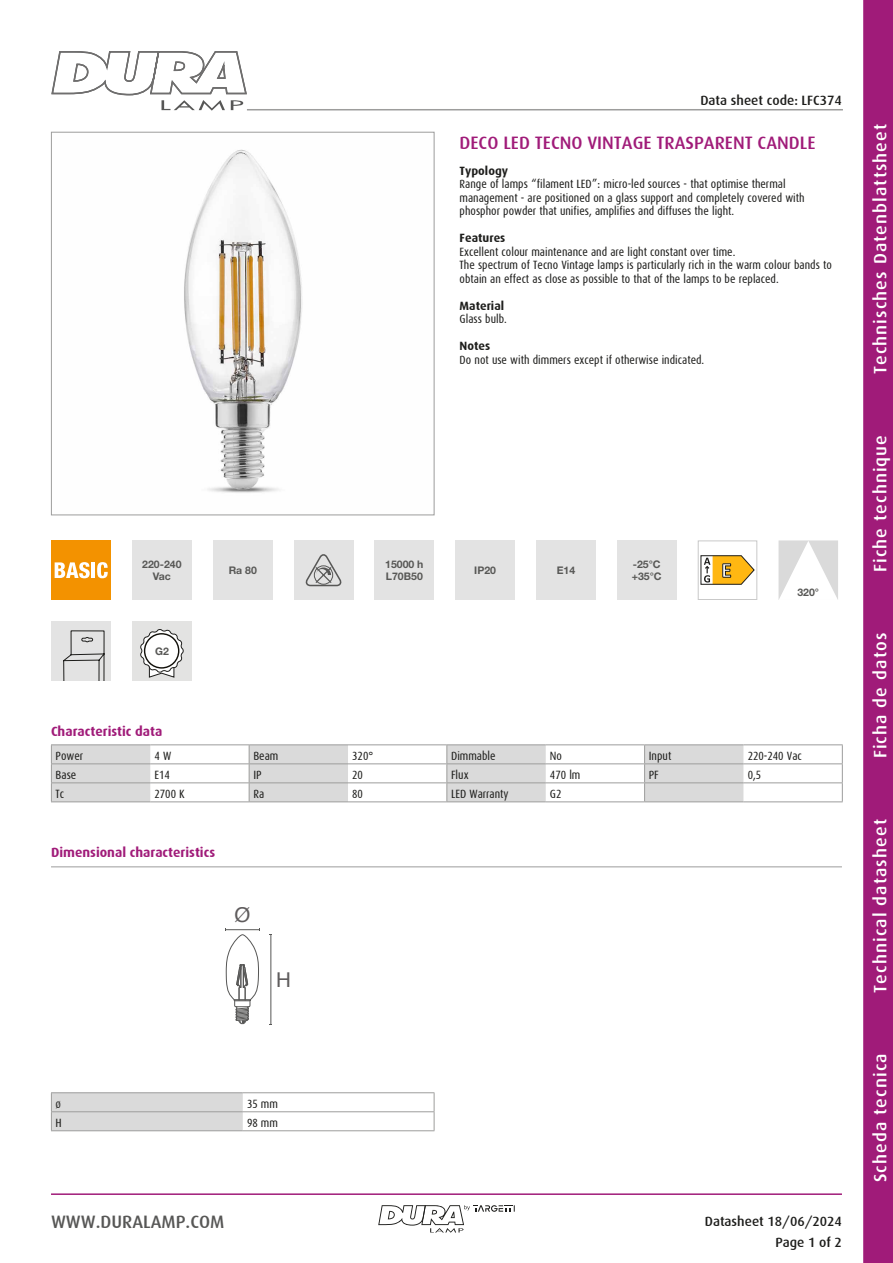
<style>
.page{position:relative;width:893px;height:1263px;background:#fff}
.page>*{position:absolute;margin:0;border:0;box-sizing:border-box;transform-origin:0 0}
.t1{font:700 21.3px "Calibri";color:#fff}
.t2{font:20.4px "Helvetica";color:#5f5c5d}
.t3{font:500 18px "Dax";letter-spacing:.06em;color:#fff}
.t4{font:500 18px "Dax";color:#a01b79}
.t5{font:500 18px "Dax";color:#575756}
.t6{font:500 13.5px/21.3px "Dax";color:#1d1d1b;text-align:right}
.t7{font:700 13.5px "Dax";color:#a01b79}
.t8{font:12px/13.5px "Dax Condensed";color:#1d1d1b}
.t9{font:700 12px "Dax";color:#1d1d1b}
.t10{font:700 10.5px/12.6px "Helvetica Neue LT Std";color:#585856}
</style>
<div class="page">
<svg style="left:863px;top:0;width:30px;height:1263px;background:#a2207b"></svg>
<hr style="left:51px;top:1193px;width:791px;height:2px;background:#a01b79">
<svg style="left:51px;top:51px;width:197px;height:60px"></svg>
<svg style="left:378px;top:1205px;width:137px;height:28px"></svg>
<hr style="left:247px;top:109px;width:596px;height:1px;background:#9d9d9c">
<img style="left:184px;top:149px;width:118px;height:344px">
<div style="left:51px;top:132px;width:383px;height:383px;border:1px solid #9d9d9c"></div>
<div style="left:51px;top:540px;width:60px;height:60px;background:#f39200"></div>
<svg style="left:55px;top:562px;width:35px;height:16px"></svg>
<hr style="left:91px;top:562px;width:4px;height:16px;background:#fff">
<svg style="left:97px;top:562px;width:11px;height:16px"></svg>
<div style="left:617px;top:540px;width:59px;height:60px;background:#e3e3e3"></div>
<div style="left:375px;top:540px;width:59px;height:60px;background:#e3e3e3"></div>
<div style="left:132px;top:621px;width:60px;height:60px;background:#e3e3e2"></div>
<svg style="left:140px;top:629px;width:43px;height:49px"></svg>
<div style="left:145px;top:634px;width:33px;height:33px;background:#fff;border-radius:50%"></div>
<div style="left:132px;top:540px;width:60px;height:60px;background:#e3e3e3"></div>
<div style="left:698px;top:540px;width:59px;height:60px;border:1px solid #c9c9c9"></div>
<svg style="left:700px;top:555px;width:55px;height:30px"></svg>
<div style="left:455px;top:540px;width:60px;height:60px;background:#e3e3e3"></div>
<div style="left:213px;top:540px;width:60px;height:60px;background:#e3e3e3"></div>
<svg style="left:778px;top:540px;width:60px;height:60px"></svg>
<div style="left:536px;top:540px;width:60px;height:60px;background:#e3e3e3"></div>
<div style="left:294px;top:540px;width:59px;height:60px;background:#e3e3e3"></div>
<svg style="left:305px;top:554px;width:37px;height:33px"></svg>
<div style="left:51px;top:621px;width:60px;height:60px;background:#e3e3e3"></div>
<svg style="left:63px;top:630px;width:42px;height:51px"></svg>
<hr style="left:51px;top:744px;width:99px;height:1px;background:#9d9d9c">
<hr style="left:150px;top:744px;width:99px;height:1px;background:#9d9d9c">
<hr style="left:348px;top:744px;width:99px;height:1px;background:#9d9d9c">
<hr style="left:546px;top:744px;width:99px;height:1px;background:#9d9d9c">
<hr style="left:743px;top:744px;width:100px;height:1px;background:#9d9d9c">
<hr style="left:743px;top:763px;width:100px;height:1px;background:#9d9d9c">
<hr style="left:743px;top:782px;width:100px;height:1px;background:#9d9d9c">
<svg style="left:842px;top:745px;width:1px;height:56px"></svg>
<hr style="left:743px;top:801px;width:100px;height:1px;background:#9d9d9c">
<hr style="left:249px;top:744px;width:99px;height:1px;background:#9d9d9c">
<hr style="left:447px;top:744px;width:99px;height:1px;background:#9d9d9c">
<hr style="left:645px;top:744px;width:98px;height:1px;background:#9d9d9c">
<svg style="left:51px;top:745px;width:692px;height:57px"></svg>
<hr style="left:645px;top:801px;width:98px;height:1px;background:#9d9d9c">
<hr style="left:51px;top:1092px;width:192px;height:1px;background:#9d9d9c">
<hr style="left:243px;top:1092px;width:191px;height:1px;background:#9d9d9c">
<svg style="left:51px;top:1093px;width:192px;height:37px;background:#d7d7d7"></svg>
<hr style="left:243px;top:1111px;width:191px;height:1px;background:#9d9d9c">
<svg style="left:434px;top:1093px;width:1px;height:37px"></svg>
<hr style="left:51px;top:1130px;width:192px;height:1px;background:#9d9d9c">
<hr style="left:243px;top:1130px;width:191px;height:1px;background:#9d9d9c">
<svg style="left:225px;top:928px;width:35px;height:96px"></svg>
<hr style="left:271px;top:935px;width:1px;height:89px;background:#575756">
<hr style="left:51px;top:866px;width:791px;height:1px;background:#9d9d9c">
<p class="t6" style="left:700px;top:90px;width:143px">Data sheet code: LFC374</p>
<h3 class="t4" style="left:460px;top:132px;width:357px">DECO LED TECNO VINTAGE TRASPARENT CANDLE</h3>
<p class="t9" style="left:460px;top:164px;width:50px">Typology</p>
<p class="t8" style="left:460px;top:178px;width:347px">Range of lamps “filament LED”: micro-led sources - that optimise thermal management - are positioned on a glass support and completely covered with phosphor powder that unifies, amplifies and diffuses the light.</p>
<p class="t9" style="left:460px;top:232px;width:47px">Features</p>
<p class="t8" style="left:460px;top:245px;width:374px">Excellent colour maintenance and are light constant over time.<br>The spectrum of Tecno Vintage lamps is particularly rich in the warm colour bands to obtain an effect as close as possible to that of the lamps to be replaced.</p>
<p class="t9" style="left:460px;top:299px;width:46px">Material</p>
<p class="t8" style="left:460px;top:313px;width:49px">Glass bulb.</p>
<p class="t9" style="left:460px;top:340px;width:32px">Notes</p>
<p class="t8" style="left:460px;top:353px;width:246px">Do not use with dimmers except if otherwise indicated.</p>
<p class="t10" style="left:142px;top:557px;width:41px;text-align:center">220-240<br>Vac</p>
<p class="t10" style="left:229px;top:564px;width:30px">Ra 80</p>
<p class="t10" style="left:474px;top:564px;width:23px">IP20</p>
<p class="t10" style="left:385px;top:557px;width:40px">15000 h<br>L70B50</p>
<p class="t10" style="left:155px;top:644px;width:15px">G2</p>
<p class="t10" style="left:557px;top:564px;width:20px">E14</p>
<p class="t10" style="left:632px;top:557px;width:31px">-25°C +35°C</p>
<h1 class="t1" style="left:721px;top:555px;width:12px">E</h1>
<p class="t10" style="left:797px;top:585px;width:23px">320°</p>
<p class="t7" style="left:51px;top:723px;width:113px">Characteristic data</p>
<p class="t8" style="left:56px;top:749px;width:29px">Power</p>
<p class="t8" style="left:155px;top:749px;width:18px">4 W</p>
<p class="t8" style="left:253px;top:749px;width:27px">Beam</p>
<p class="t8" style="left:352px;top:749px;width:23px">320°</p>
<p class="t8" style="left:451px;top:749px;width:46px">Dimmable</p>
<p class="t8" style="left:550px;top:749px;width:14px">No</p>
<p class="t8" style="left:649px;top:749px;width:24px">Input</p>
<p class="t8" style="left:748px;top:749px;width:56px">220-240 Vac</p>
<p class="t8" style="left:56px;top:768px;width:22px">Base</p>
<p class="t8" style="left:154px;top:768px;width:17px">E14</p>
<p class="t8" style="left:253px;top:768px;width:10px">IP</p>
<p class="t8" style="left:352px;top:768px;width:12px">20</p>
<p class="t8" style="left:451px;top:768px;width:19px">Flux</p>
<p class="t8" style="left:550px;top:768px;width:32px">470 lm</p>
<p class="t8" style="left:649px;top:768px;width:11px">PF</p>
<p class="t8" style="left:748px;top:768px;width:15px">0,5</p>
<p class="t8" style="left:56px;top:787px;width:10px">Tc</p>
<p class="t8" style="left:154px;top:787px;width:32px">2700 K</p>
<p class="t8" style="left:253px;top:787px;width:12px">Ra</p>
<p class="t8" style="left:352px;top:787px;width:12px">80</p>
<p class="t8" style="left:451px;top:787px;width:59px">LED Warranty</p>
<p class="t8" style="left:550px;top:787px;width:13px">G2</p>
<p class="t7" style="left:51px;top:845px;width:166px">Dimensional characteristics</p>
<h2 class="t2" style="left:234px;top:899px;width:17px">Ø</h2>
<h2 class="t2" style="left:276px;top:964px;width:16px">H</h2>
<p class="t8" style="left:56px;top:1097px;width:7px">ø</p>
<p class="t8" style="left:247px;top:1097px;width:32px">35 mm</p>
<p class="t8" style="left:56px;top:1116px;width:8px">H</p>
<p class="t8" style="left:247px;top:1116px;width:32px">98 mm</p>
<h3 class="t5" style="left:51px;top:1212px;width:175px">WWW.DURALAMP.COM</h3>
<p class="t6" style="left:705px;top:1211px;width:139px">Datasheet 18/06/2024<br>Page 1 of 2</p>
<h3 class="t3" style="left:870px;top:374px;width:252px;rotate:-90deg">Technisches Datenblattsheet</h3>
<h3 class="t3" style="left:870px;top:572px;width:139px;rotate:-90deg">Fiche technique</h3>
<h3 class="t3" style="left:870px;top:758px;width:127px;rotate:-90deg">Ficha de datos</h3>
<h3 class="t3" style="left:870px;top:993px;width:175px;rotate:-90deg">Technical datasheet</h3>
<h3 class="t3" style="left:870px;top:1182px;width:130px;rotate:-90deg">Scheda tecnica</h3>
</div>
